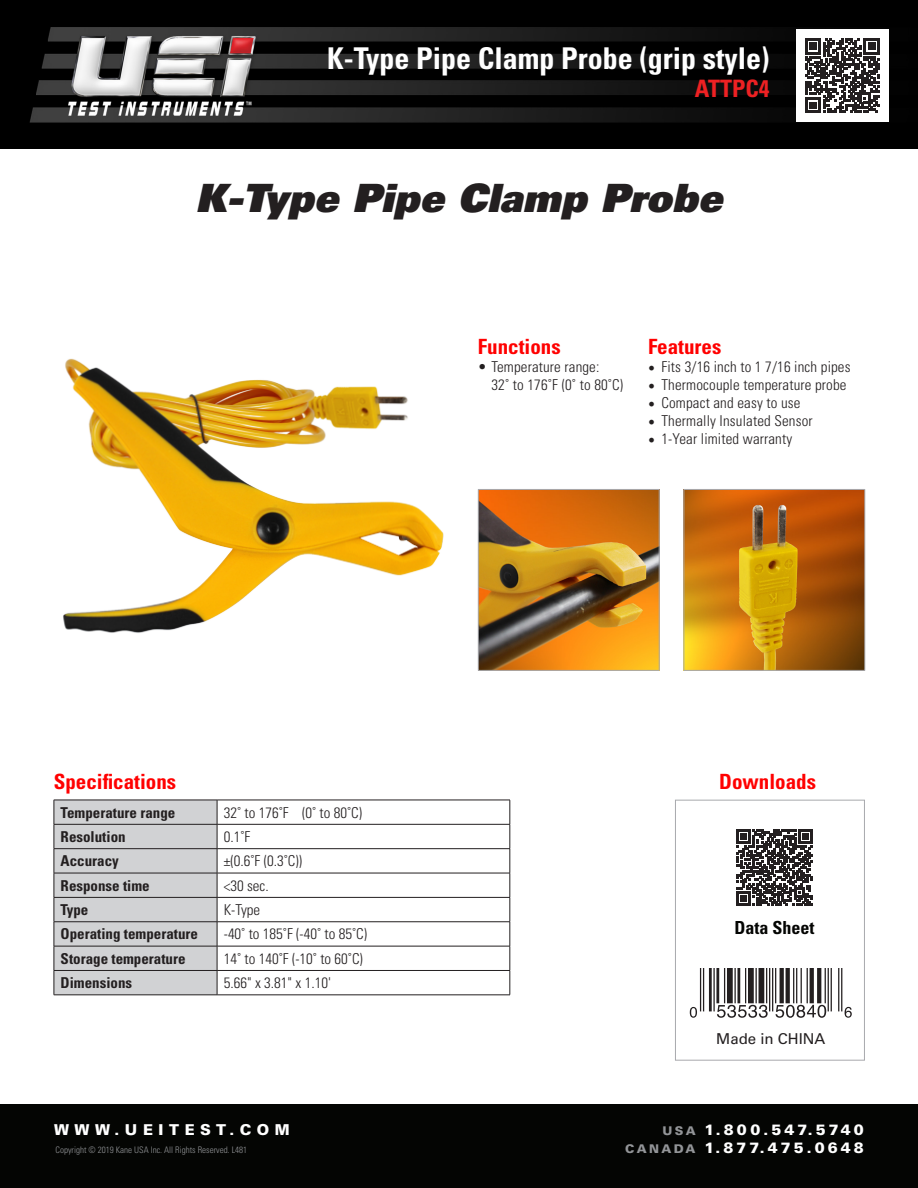
<style>
.page{position:relative;width:918px;height:1188px;background:#fff}
.page>*{position:absolute;margin:0;border:0;box-sizing:border-box;transform-origin:0 0}
.t1{font:39px "Univers LT Std X Black Obl";color:#231f20}
.t2{font:700 condensed 30px "Univers LT Std";color:#fff}
.t3{font:700 condensed 24px "Univers LT Std";color:#ee2123}
.t4{font:700 condensed 21px "Univers LT Std";color:#f00}
.t5{font:700 condensed 18px "Univers LT Std";color:#040503}
.t6{font:300 condensed 15px/18px "Univers LT Std";letter-spacing:.01em;color:#231f20}
.t7{font:700 condensed 15px "Univers LT Std";color:#231f20}
.t8{font:900 15px/18px "Univers LT Std";letter-spacing:.2em;color:#fff;text-align:right}
.t9{font:900 15px "Univers LT Std";letter-spacing:.37em;color:#fff}
.t10{font:15px "Univers LT Std";color:#231f20}
.t11{font:300 condensed 9px "Univers LT Std";color:#939598}
.s1{font-family:"Minion Pro";font-weight:400;font-stretch:normal;font-size:18px}
.s2{font-size:12px;color:#939598}
</style>
<div class="page">
<div style="left:0;top:1104px;width:918px;height:84px;background:#040503"></div>
<img style="left:0;top:0;width:918px;height:148px">
<div style="left:796px;top:29px;width:93px;height:93px;background:#fff"></div>
<svg style="left:805px;top:38px;width:75px;height:75px"></svg>
<img style="left:480px;top:491px;width:178px;height:178px">
<div style="left:478px;top:489px;width:182px;height:182px;border:1px solid #a8a9ad"></div>
<img style="left:686px;top:491px;width:177px;height:178px">
<div style="left:684px;top:489px;width:181px;height:182px;border:1px solid #a8a9ad"></div>
<hr style="left:217px;top:800px;width:293px;height:1px;background:#231f20">
<hr style="left:217px;top:824px;width:293px;height:1px;background:#231f20">
<hr style="left:217px;top:848px;width:293px;height:1px;background:#231f20">
<hr style="left:217px;top:873px;width:293px;height:1px;background:#231f20">
<hr style="left:217px;top:897px;width:293px;height:1px;background:#231f20">
<hr style="left:217px;top:922px;width:293px;height:1px;background:#231f20">
<hr style="left:217px;top:946px;width:293px;height:1px;background:#231f20">
<hr style="left:217px;top:970px;width:293px;height:1px;background:#231f20">
<svg style="left:54px;top:800px;width:164px;height:195px;background:#c8c9cb"></svg>
<svg style="left:510px;top:800px;width:1px;height:195px"></svg>
<hr style="left:54px;top:995px;width:163px;height:1px;background:#231f20">
<hr style="left:217px;top:995px;width:293px;height:1px;background:#231f20">
<div style="left:675px;top:800px;width:190px;height:261px;border:1px solid #a8a9ad"></div>
<hr style="left:703px;top:969px;width:1px;height:42px;background:#231f20">
<hr style="left:700px;top:969px;width:1px;height:42px;background:#231f20">
<hr style="left:709px;top:969px;width:3px;height:42px;background:#231f20">
<hr style="left:713px;top:969px;width:2px;height:42px;background:#231f20">
<hr style="left:716px;top:969px;width:3px;height:34px;background:#231f20">
<hr style="left:724px;top:969px;width:1px;height:34px;background:#231f20">
<div style="left:727px;top:969px;width:6px;height:34px;background:#231f20"></div>
<hr style="left:734px;top:969px;width:2px;height:34px;background:#231f20">
<hr style="left:737px;top:969px;width:3px;height:34px;background:#231f20">
<hr style="left:745px;top:969px;width:1px;height:34px;background:#231f20">
<div style="left:748px;top:969px;width:6px;height:34px;background:#231f20"></div>
<hr style="left:756px;top:969px;width:1px;height:34px;background:#231f20">
<div style="left:759px;top:969px;width:5px;height:34px;background:#231f20"></div>
<hr style="left:775px;top:969px;width:1px;height:34px;background:#231f20">
<hr style="left:772px;top:969px;width:1px;height:42px;background:#231f20">
<hr style="left:769px;top:969px;width:1px;height:42px;background:#231f20">
<hr style="left:766px;top:969px;width:1px;height:34px;background:#231f20">
<svg style="left:786px;top:969px;width:4px;height:34px"></svg>
<svg style="left:780px;top:969px;width:4px;height:34px"></svg>
<hr style="left:807px;top:969px;width:1px;height:34px;background:#231f20">
<hr style="left:801px;top:969px;width:1px;height:34px;background:#231f20">
<hr style="left:796px;top:969px;width:1px;height:34px;background:#231f20">
<hr style="left:793px;top:969px;width:1px;height:34px;background:#231f20">
<svg style="left:817px;top:969px;width:4px;height:34px"></svg>
<svg style="left:810px;top:969px;width:4px;height:34px"></svg>
<hr style="left:841px;top:969px;width:1px;height:42px;background:#231f20">
<hr style="left:838px;top:969px;width:1px;height:42px;background:#231f20">
<hr style="left:831px;top:969px;width:1px;height:42px;background:#231f20">
<hr style="left:828px;top:969px;width:1px;height:42px;background:#231f20">
<hr style="left:825px;top:969px;width:1px;height:34px;background:#231f20">
<svg style="left:690px;top:1007px;width:7px;height:11px"></svg>
<svg style="left:717px;top:1005px;width:51px;height:13px"></svg>
<svg style="left:776px;top:1005px;width:50px;height:13px"></svg>
<svg style="left:845px;top:1007px;width:7px;height:11px"></svg>
<svg style="left:736px;top:829px;width:77px;height:77px"></svg>
<img style="left:63px;top:358px;width:381px;height:275px">
<p class="t2" style="left:327px;top:39px;width:444px">K-Type Pipe Clamp Probe (grip style)</p>
<p class="t3" style="left:695px;top:74px;width:76px">ATTPC4</p>
<p class="t1" style="left:196px;top:173px;width:528px">K-Type Pipe Clamp Probe</p>
<p class="t4" style="left:478px;top:333px;width:84px">Functions</p>
<p class="t6" style="left:491px;top:358px;width:133px;text-indent:-14px">• Temperature range:<br>32˚ to 176˚F (0˚ to 80˚C)</p>
<p class="t4" style="left:648px;top:333px;width:75px">Features</p>
<p class="t6" style="left:648px;top:358px;width:204px"><span class="s1">•</span> Fits 3/16 inch to 1 7/16 inch pipes</p>
<p class="t6" style="left:648px;top:376px;width:200px"><span class="s1">•</span> Thermocouple temperature probe</p>
<p class="t6" style="left:648px;top:394px;width:154px"><span class="s1">•</span> Compact and easy to use</p>
<p class="t6" style="left:648px;top:412px;width:166px"><span class="s1">•</span> Thermally Insulated Sensor</p>
<p class="t6" style="left:648px;top:430px;width:146px"><span class="s1">•</span> 1-Year limited warranty</p>
<p class="t4" style="left:54px;top:769px;width:124px">Specifications</p>
<p class="t4" style="left:719px;top:769px;width:98px">Downloads</p>
<p class="t7" style="left:61px;top:803px;width:116px">Temperature range</p>
<p class="t6" style="left:224px;top:803px;width:140px">32˚ to 176˚F (0˚ to 80˚C)</p>
<p class="t7" style="left:61px;top:827px;width:67px">Resolution</p>
<p class="t6" style="left:224px;top:828px;width:28px">0.1˚F</p>
<p class="t7" style="left:61px;top:852px;width:60px">Accuracy</p>
<p class="t6" style="left:224px;top:852px;width:80px">±(0.6˚F (0.3˚C))</p>
<p class="t7" style="left:61px;top:876px;width:91px">Response time</p>
<p class="t6" style="left:224px;top:876px;width:46px">&lt;30 sec.</p>
<p class="t7" style="left:61px;top:900px;width:29px">Type</p>
<p class="t6" style="left:224px;top:901px;width:38px">K-Type</p>
<p class="t7" style="left:61px;top:925px;width:139px">Operating temperature</p>
<p class="t6" style="left:224px;top:925px;width:145px">-40˚ to 185˚F (-40˚ to 85˚C)</p>
<p class="t7" style="left:61px;top:949px;width:126px">Storage temperature</p>
<p class="t6" style="left:224px;top:949px;width:141px">14˚ to 140˚F (-10˚ to 60˚C)</p>
<p class="t7" style="left:61px;top:974px;width:73px">Dimensions</p>
<p class="t6" style="left:224px;top:974px;width:109px">5.66" x 3.81" x 1.10'</p>
<p class="t5" style="left:734px;top:916px;width:82px">Data Sheet</p>
<p class="t10" style="left:716px;top:1029px;width:111px">Made in CHINA</p>
<p class="t9" style="left:54px;top:1120px;width:237px">WWW.UEITEST.COM</p>
<p class="t8" style="left:625px;top:1121px;width:240px"><span class="s2">USA</span> 1.800.547.5740<br><span class="s2">CANADA</span> 1.877.475.0648</p>
<p class="t11" style="left:56px;top:1145px;width:193px">Copyright © 2019 Kane USA Inc. All Rights Reserved. L481</p>
</div>
